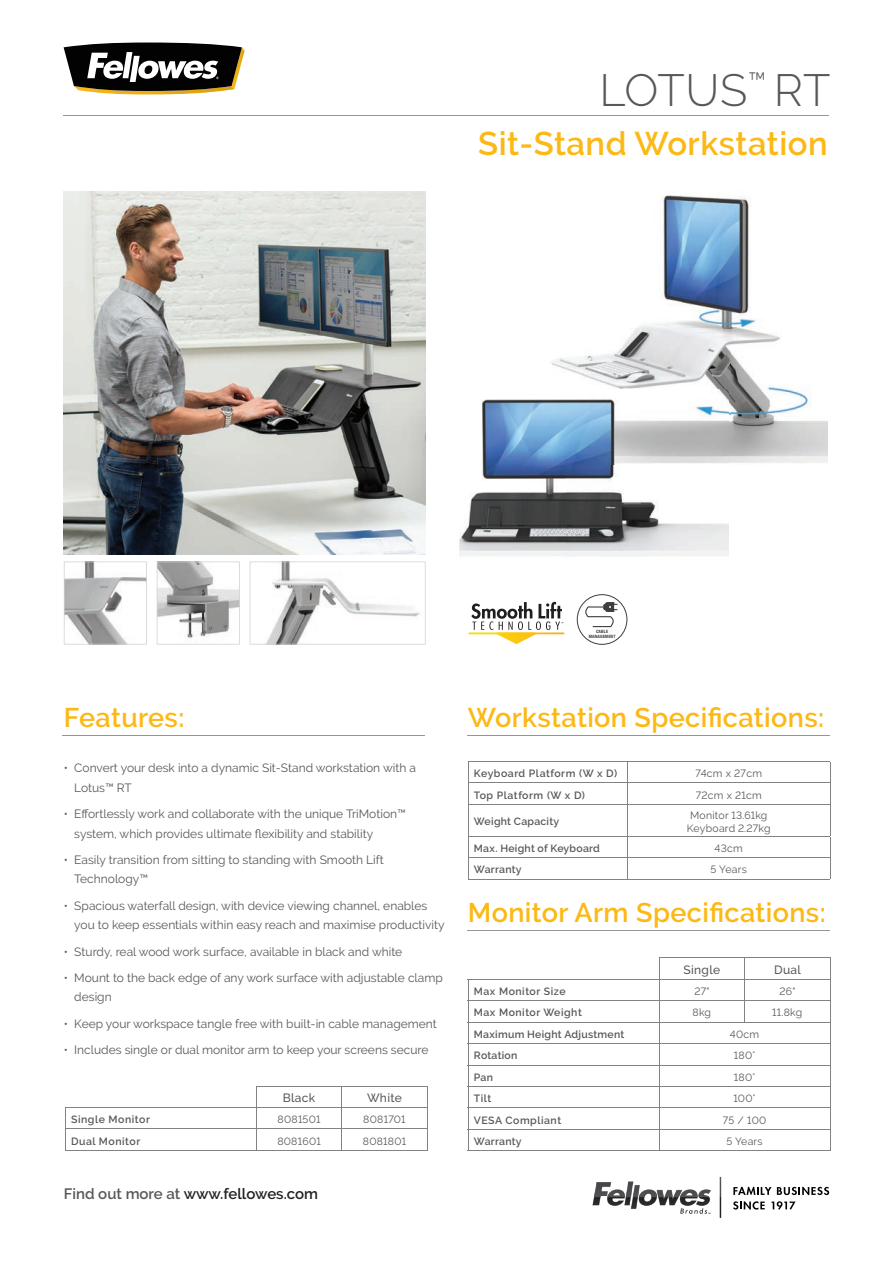
<style>
.page{position:relative;width:893px;height:1263px;background:#fff}
.page>*{position:absolute;margin:0;border:0;box-sizing:border-box;transform-origin:0 0}
.t1{font:300 45px "Raleway";letter-spacing:.005em;color:#57585a}
.t2{font:600 32.85px "Raleway";letter-spacing:.015em;color:#fcb814}
.t3{font:600 27px "Raleway";letter-spacing:.015em;color:#fcb814}
.t4{font:600 15px "Raleway";color:#231f20}
.t5{font:12px/19.5px "Raleway";color:#57585a}
.t6{font:500 12px "Raleway";letter-spacing:.025em;color:#57585a}
.t7{font:600 10.5px "Raleway";letter-spacing:.035em;color:#57585a}
.t8{font:10.5px/13.5px "Raleway";letter-spacing:.025em;color:#57585a;text-align:center}
.t9{font:700 condensed 4.5px/4.3px "Helvetica Neue LTW1 G";letter-spacing:.025em;color:#3e3e3f;text-align:center}
.s1{color:#57585a}
</style>
<div class="page">
<svg style="left:733px;top:1187px;width:96px;height:8px"></svg>
<svg style="left:733px;top:1201px;width:32px;height:8px"></svg>
<svg style="left:772px;top:1201px;width:23px;height:9px"></svg>
<svg style="left:592px;top:1181px;width:119px;height:33px"></svg>
<hr style="left:468px;top:761px;width:159px;height:1px;background:#808285">
<hr style="left:627px;top:761px;width:203px;height:1px;background:#808285">
<hr style="left:468px;top:783px;width:159px;height:1px;background:#808285">
<svg style="left:468px;top:762px;width:1px;height:42px"></svg>
<hr style="left:627px;top:783px;width:203px;height:1px;background:#808285">
<svg style="left:627px;top:762px;width:1px;height:42px"></svg>
<svg style="left:830px;top:762px;width:1px;height:42px"></svg>
<hr style="left:468px;top:804px;width:159px;height:1px;background:#808285">
<hr style="left:468px;top:805px;width:1px;height:31px;background:#808285">
<hr style="left:627px;top:804px;width:203px;height:1px;background:#808285">
<hr style="left:627px;top:805px;width:1px;height:31px;background:#808285">
<hr style="left:830px;top:805px;width:1px;height:31px;background:#808285">
<hr style="left:468px;top:836px;width:159px;height:1px;background:#808285">
<hr style="left:627px;top:836px;width:203px;height:1px;background:#808285">
<hr style="left:468px;top:857px;width:159px;height:1px;background:#808285">
<svg style="left:468px;top:837px;width:1px;height:42px"></svg>
<hr style="left:627px;top:857px;width:203px;height:1px;background:#808285">
<svg style="left:627px;top:837px;width:1px;height:42px"></svg>
<svg style="left:830px;top:837px;width:1px;height:42px"></svg>
<hr style="left:468px;top:879px;width:159px;height:1px;background:#808285">
<hr style="left:627px;top:879px;width:203px;height:1px;background:#808285">
<hr style="left:64px;top:115px;width:765px;height:1px;background:#939598">
<hr style="left:62px;top:735px;width:363px;height:1px;background:#939598">
<hr style="left:467px;top:735px;width:363px;height:1px;background:#939598">
<img style="left:64px;top:191px;width:361px;height:363px">
<svg style="left:157px;top:561px;width:83px;height:83px"></svg>
<svg style="left:64px;top:561px;width:83px;height:83px"></svg>
<svg style="left:250px;top:561px;width:176px;height:83px"></svg>
<img style="left:638px;top:195px;width:119px;height:133px">
<img style="left:550px;top:328px;width:181px;height:88px">
<img style="left:731px;top:328px;width:97px;height:135px">
<img style="left:459px;top:399px;width:108px;height:157px">
<img style="left:567px;top:465px;width:162px;height:91px">
<img style="left:538px;top:389px;width:191px;height:76px">
<div style="left:577px;top:594px;width:50px;height:50px;border:1px solid #3e3e3f;border-radius:50%"></div>
<svg style="left:583px;top:602px;width:35px;height:26px"></svg>
<svg style="left:471px;top:602px;width:92px;height:42px"></svg>
<svg style="left:468px;top:632px;width:96px;height:2px"></svg>
<svg style="left:64px;top:43px;width:181px;height:51px"></svg>
<hr style="left:659px;top:957px;width:86px;height:1px;background:#808285">
<hr style="left:745px;top:957px;width:85px;height:1px;background:#808285">
<hr style="left:468px;top:979px;width:191px;height:1px;background:#808285">
<hr style="left:659px;top:979px;width:86px;height:1px;background:#808285">
<hr style="left:745px;top:979px;width:85px;height:1px;background:#808285">
<hr style="left:468px;top:1000px;width:191px;height:1px;background:#808285">
<hr style="left:659px;top:1000px;width:86px;height:1px;background:#808285">
<hr style="left:745px;top:1000px;width:85px;height:1px;background:#808285">
<svg style="left:744px;top:958px;width:1px;height:64px"></svg>
<hr style="left:468px;top:1022px;width:191px;height:1px;background:#808285">
<hr style="left:659px;top:1022px;width:86px;height:1px;background:#808285">
<hr style="left:745px;top:1022px;width:85px;height:1px;background:#808285">
<hr style="left:468px;top:1043px;width:191px;height:1px;background:#808285">
<hr style="left:659px;top:1043px;width:86px;height:1px;background:#808285">
<hr style="left:745px;top:1043px;width:85px;height:1px;background:#808285">
<hr style="left:468px;top:1064px;width:191px;height:1px;background:#808285">
<hr style="left:659px;top:1064px;width:86px;height:1px;background:#808285">
<hr style="left:745px;top:1064px;width:85px;height:1px;background:#808285">
<hr style="left:468px;top:1086px;width:191px;height:1px;background:#808285">
<hr style="left:659px;top:1086px;width:86px;height:1px;background:#808285">
<hr style="left:745px;top:1086px;width:85px;height:1px;background:#808285">
<hr style="left:468px;top:1107px;width:191px;height:1px;background:#808285">
<hr style="left:659px;top:1107px;width:86px;height:1px;background:#808285">
<hr style="left:745px;top:1107px;width:85px;height:1px;background:#808285">
<hr style="left:468px;top:1129px;width:191px;height:1px;background:#808285">
<svg style="left:468px;top:980px;width:1px;height:170px"></svg>
<hr style="left:659px;top:1129px;width:86px;height:1px;background:#808285">
<svg style="left:659px;top:958px;width:1px;height:192px"></svg>
<hr style="left:745px;top:1129px;width:85px;height:1px;background:#808285">
<svg style="left:830px;top:958px;width:1px;height:192px"></svg>
<hr style="left:468px;top:1150px;width:191px;height:1px;background:#808285">
<hr style="left:659px;top:1150px;width:86px;height:1px;background:#808285">
<hr style="left:745px;top:1150px;width:85px;height:1px;background:#808285">
<hr style="left:467px;top:930px;width:363px;height:1px;background:#939598">
<hr style="left:256px;top:1086px;width:86px;height:1px;background:#808285">
<hr style="left:342px;top:1086px;width:86px;height:1px;background:#808285">
<hr style="left:65px;top:1107px;width:191px;height:1px;background:#808285">
<hr style="left:256px;top:1107px;width:86px;height:1px;background:#808285">
<hr style="left:342px;top:1107px;width:86px;height:1px;background:#808285">
<hr style="left:65px;top:1128px;width:191px;height:1px;background:#808285">
<svg style="left:65px;top:1108px;width:1px;height:42px"></svg>
<hr style="left:256px;top:1128px;width:86px;height:1px;background:#808285">
<svg style="left:256px;top:1087px;width:1px;height:63px"></svg>
<hr style="left:342px;top:1128px;width:86px;height:1px;background:#808285">
<svg style="left:341px;top:1087px;width:1px;height:63px"></svg>
<svg style="left:427px;top:1087px;width:1px;height:63px"></svg>
<hr style="left:65px;top:1150px;width:191px;height:1px;background:#808285">
<hr style="left:256px;top:1150px;width:86px;height:1px;background:#808285">
<hr style="left:342px;top:1150px;width:86px;height:1px;background:#808285">
<h1 class="t1" style="left:600px;top:64px;width:232px">LOTUS<sup>™</sup> RT</h1>
<h2 class="t2" style="left:478px;top:125px;width:351px">Sit-Stand Workstation</h2>
<p class="t9" style="left:589px;top:629px;width:28px">CABLE<br>MANAGEMENT</p>
<h3 class="t3" style="left:64px;top:702px;width:122px">Features:</h3>
<h3 class="t3" style="left:468px;top:702px;width:358px">Workstation Specifications:</h3>
<p class="t5" style="left:74px;top:758px;width:343px;text-indent:-10px">• Convert your desk into a dynamic Sit-Stand workstation with a<br>Lotus™ RT</p>
<p class="t5" style="left:74px;top:804px;width:333px;text-indent:-10px">• Effortlessly work and collaborate with the unique TriMotion™ system, which provides ultimate flexibility and stability</p>
<p class="t5" style="left:74px;top:850px;width:311px;text-indent:-10px">• Easily transition from sitting to standing with Smooth Lift<br>Technology™</p>
<p class="t5" style="left:74px;top:896px;width:372px;text-indent:-10px">• Spacious waterfall design, with device viewing channel, enables you to keep essentials within easy reach and maximise productivity</p>
<p class="t5" style="left:64px;top:941px;width:340px">• Sturdy, real wood work surface, available in black and white</p>
<p class="t5" style="left:74px;top:968px;width:370px;text-indent:-10px">• Mount to the back edge of any work surface with adjustable clamp design</p>
<p class="t5" style="left:64px;top:1013px;width:374px">• Keep your workspace tangle free with built-in cable management</p>
<p class="t5" style="left:64px;top:1040px;width:366px">• Includes single or dual monitor arm to keep your screens secure</p>
<p class="t7" style="left:474px;top:767px;width:145px">Keyboard Platform (W x D)</p>
<p class="t8" style="left:695px;top:767px;width:68px">74cm x 27cm</p>
<p class="t7" style="left:474px;top:789px;width:113px">Top Platform (W x D)</p>
<p class="t8" style="left:696px;top:788px;width:68px">72cm x 21cm</p>
<p class="t7" style="left:474px;top:815px;width:87px">Weight Capacity</p>
<p class="t8" style="left:687px;top:808px;width:85px">Monitor 13.61kg<br>Keyboard 2.27kg</p>
<p class="t7" style="left:474px;top:842px;width:128px">Max. Height of Keyboard</p>
<p class="t8" style="left:715px;top:841px;width:30px">43cm</p>
<p class="t7" style="left:474px;top:864px;width:49px">Warranty</p>
<p class="t8" style="left:711px;top:863px;width:38px">5 Years</p>
<h3 class="t3" style="left:468px;top:897px;width:359px">Monitor Arm Specifications:</h3>
<p class="t6" style="left:683px;top:963px;width:38px">Single</p>
<p class="t6" style="left:774px;top:963px;width:28px">Dual</p>
<p class="t7" style="left:474px;top:985px;width:93px">Max Monitor Size</p>
<p class="t8" style="left:694px;top:984px;width:17px">27"</p>
<p class="t8" style="left:779px;top:984px;width:18px">26"</p>
<p class="t7" style="left:474px;top:1006px;width:109px">Max Monitor Weight</p>
<p class="t8" style="left:693px;top:1006px;width:20px">8kg</p>
<p class="t8" style="left:772px;top:1006px;width:32px">11.8kg</p>
<p class="t7" style="left:474px;top:1028px;width:152px">Maximum Height Adjustment</p>
<p class="t8" style="left:730px;top:1027px;width:31px">40cm</p>
<p class="t7" style="left:474px;top:1049px;width:45px">Rotation</p>
<p class="t8" style="left:734px;top:1049px;width:23px">180°</p>
<p class="t7" style="left:474px;top:1071px;width:21px">Pan</p>
<p class="t8" style="left:734px;top:1070px;width:23px">180°</p>
<p class="t7" style="left:474px;top:1092px;width:19px">Tilt</p>
<p class="t8" style="left:733px;top:1091px;width:24px">100°</p>
<p class="t7" style="left:474px;top:1114px;width:89px">VESA Compliant</p>
<p class="t8" style="left:723px;top:1113px;width:45px">75 / 100</p>
<p class="t7" style="left:474px;top:1135px;width:49px">Warranty</p>
<p class="t8" style="left:726px;top:1134px;width:38px">5 Years</p>
<p class="t6" style="left:283px;top:1091px;width:34px">Black</p>
<p class="t6" style="left:367px;top:1091px;width:36px">White</p>
<p class="t7" style="left:71px;top:1113px;width:80px">Single Monitor</p>
<p class="t8" style="left:278px;top:1113px;width:44px">8081501</p>
<p class="t8" style="left:363px;top:1113px;width:44px">8081701</p>
<p class="t7" style="left:71px;top:1135px;width:71px">Dual Monitor</p>
<p class="t8" style="left:277px;top:1134px;width:45px">8081601</p>
<p class="t8" style="left:363px;top:1134px;width:45px">8081801</p>
<p class="t4" style="left:64px;top:1185px;width:256px"><span class="s1">Find out more at</span> www.fellowes.com</p>
</div>
